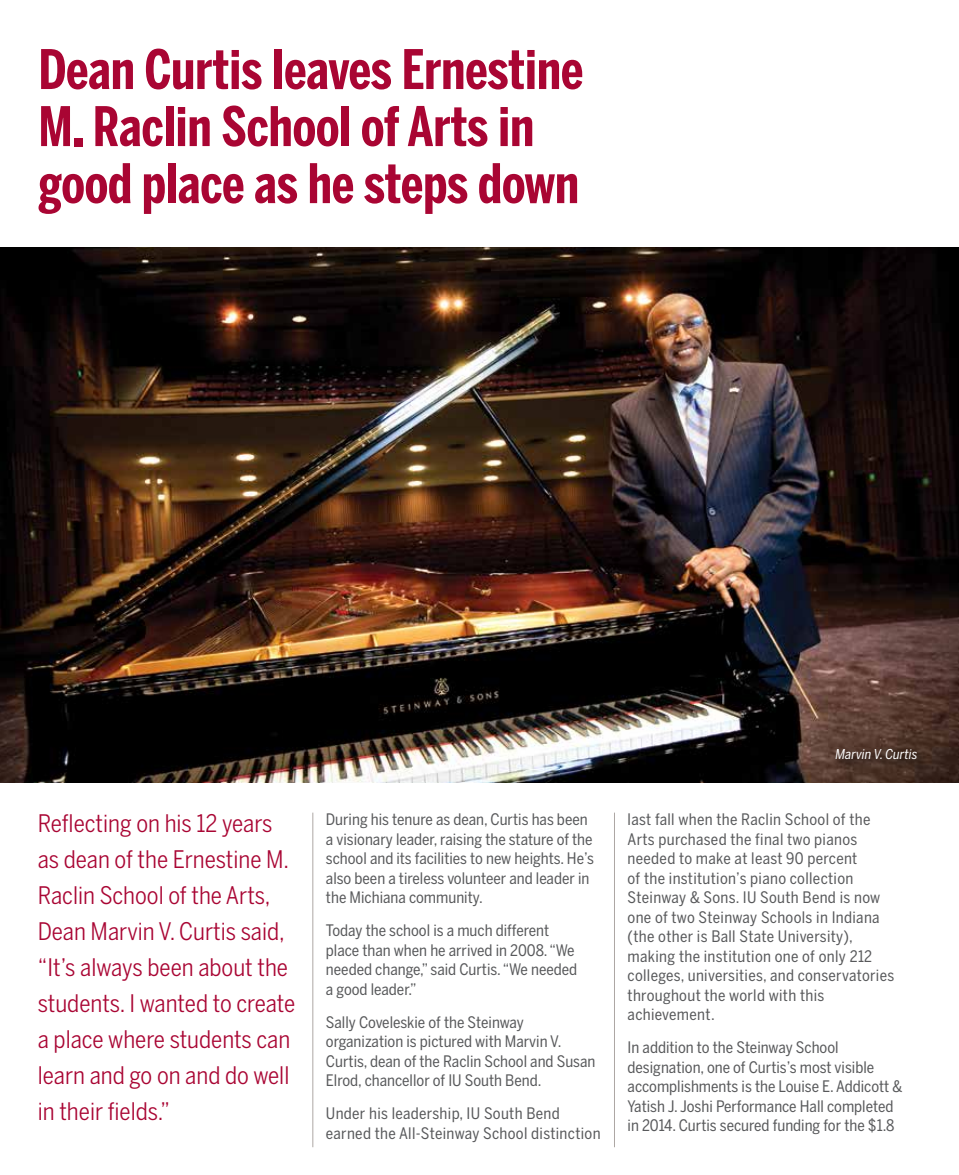
<style>
.page{position:relative;width:959px;height:1175px;background:#fff}
.page>*{position:absolute;margin:0;border:0;box-sizing:border-box;transform-origin:0 0}
.t1{font:700 54px/57px "Benton Sans Comp";color:#a90533}
.t2{font:24px/36px "Benton Sans Cond";color:#a90533}
.t3{font:15.75px/19.5px "Benton Sans Cond";color:#58595b}
.t4{font:15.75px/19.5px "Benton Sans Cond";letter-spacing:.02em;color:#58595b}
.t5{font:italic 13.5px "Benton Sans Cond";color:#fff}
</style>
<div class="page">
<hr style="left:312px;top:812px;width:1px;height:335px;background:#ada7a4">
<hr style="left:614px;top:812px;width:1px;height:335px;background:#ada7a4">
<img style="left:0;top:247px;width:958px;height:535px">
<svg style="left:832px;top:746px;width:97px;height:25px;background:#483127"></svg>
<p class="t1" style="left:39px;top:41px;width:546px">Dean Curtis leaves Ernestine</p>
<h1 class="t1" style="left:39px;top:98px;width:542px">M. Raclin School of Arts in good place as he steps down</h1>
<h2 class="t2" style="left:38px;top:804px;width:259px">Reflecting on his 12 years as dean of the Ernestine M.<br>Raclin School of the Arts,<br>Dean Marvin V. Curtis said, “It’s always been about the students. I wanted to create a place where students can learn and go on and do well in their fields.”</h2>
<p class="t3" style="left:326px;top:809px;width:269px">During his tenure as dean, Curtis has been a visionary leader, raising the stature of the school and its facilities to new heights. He’s also been a tireless volunteer and leader in the Michiana community.</p>
<p class="t3" style="left:326px;top:920px;width:253px">Today the school is a much different place than when he arrived in 2008. “We needed change,” said Curtis. “We needed a good leader.”</p>
<p class="t3" style="left:326px;top:1012px;width:271px">Sally Coveleskie of the Steinway organization is pictured with Marvin V.<br>Curtis, dean of the Raclin School and Susan Elrod, chancellor of IU South Bend.</p>
<p class="t4" style="left:326px;top:1103px;width:276px">Under his leadership, IU South Bend earned the All-Steinway School distinction</p>
<p class="t5" style="left:835px;top:746px;width:84px">Marvin V. Curtis</p>
<p class="t4" style="left:627px;top:809px;width:268px">last fall when the Raclin School of the Arts purchased the final two pianos needed to make at least 90 percent<br>of the institution’s piano collection Steinway &amp; Sons. IU South Bend is now one of two Steinway Schools in Indiana (the other is Ball State University), making the institution one of only 212 colleges, universities, and conservatories throughout the world with this achievement.</p>
<p class="t3" style="left:627px;top:1037px;width:276px">In addition to the Steinway School designation, one of Curtis’s most visible accomplishments is the Louise E. Addicott &amp; Yatish J. Joshi Performance Hall completed in 2014. Curtis secured funding for the $1.8</p>
</div>
